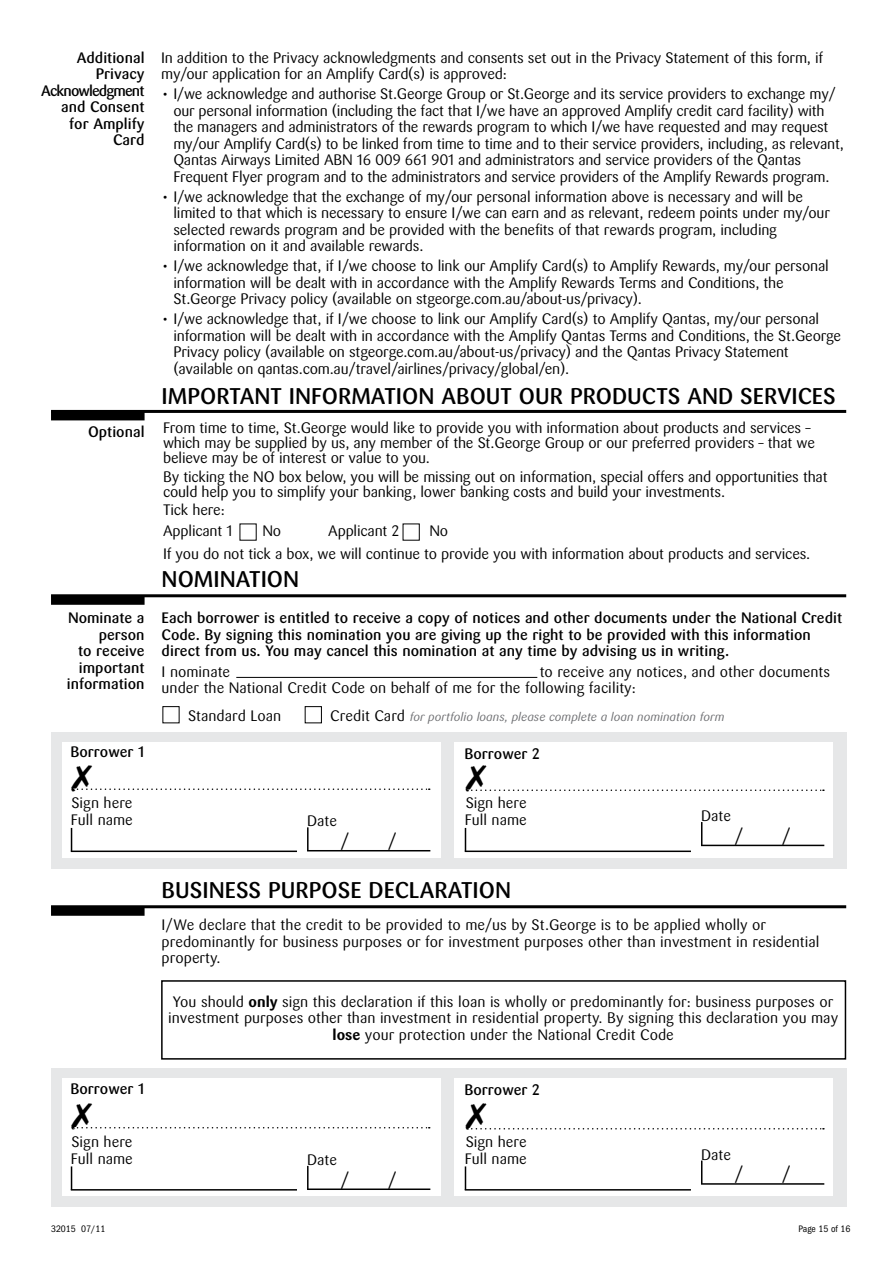
<style>
.page{position:relative;width:893px;height:1263px;background:#fff}
.page>*{position:absolute;margin:0;border:0;box-sizing:border-box;transform-origin:0 0}
.t1{font:500 22.5px "STG Sari";color:#000}
.t2{font:18px "STG Sari";color:#000}
.t3{font:15px/16.5px "STG Sari";letter-spacing:-.015em;color:#000}
.t4{font:500 15px/16.5px "STG Sari";color:#000;text-align:right}
.t5{font:italic 12px "STG Sari";color:#6d6e71}
.t6{font:condensed 9.75px "Franklin Gothic";color:#000}
.s1{font-weight:500}
.s2{font-style:normal;font-size:15px;color:#000}
.s3{font-weight:700}
</style>
<div class="page">
<div style="left:51px;top:596px;width:94px;height:9px;background:#000"></div>
<hr style="left:51px;top:594px;width:795px;height:3px;background:#000">
<div style="left:51px;top:907px;width:94px;height:9px;background:#000"></div>
<hr style="left:51px;top:905px;width:795px;height:3px;background:#000">
<hr style="left:236px;top:677px;width:301px;height:1px;background:#000">
<div style="left:305px;top:706px;width:17px;height:17px;border:1px solid #000"></div>
<div style="left:51px;top:1068px;width:795px;height:139px;background:#e6e7e8"></div>
<div style="left:63px;top:1078px;width:378px;height:118px;background:#fff"></div>
<div style="left:455px;top:1078px;width:378px;height:118px;background:#fff"></div>
<hr style="left:71px;top:1189px;width:226px;height:1px;background:#000">
<svg style="left:71px;top:1166px;width:1px;height:23px"></svg>
<hr style="left:307px;top:1188px;width:123px;height:2px;background:#000">
<hr style="left:307px;top:1166px;width:2px;height:23px;background:#000">
<hr style="left:465px;top:1189px;width:226px;height:1px;background:#000">
<svg style="left:465px;top:1166px;width:1px;height:23px"></svg>
<hr style="left:701px;top:1183px;width:123px;height:2px;background:#000">
<svg style="left:701px;top:1160px;width:1px;height:23px"></svg>
<div style="left:51px;top:411px;width:94px;height:9px;background:#000"></div>
<hr style="left:51px;top:410px;width:795px;height:3px;background:#000">
<div style="left:51px;top:732px;width:795px;height:136px;background:#e6e7e8"></div>
<div style="left:63px;top:742px;width:378px;height:115px;background:#fff"></div>
<div style="left:455px;top:742px;width:378px;height:115px;background:#fff"></div>
<hr style="left:71px;top:850px;width:226px;height:2px;background:#000">
<svg style="left:71px;top:828px;width:1px;height:22px"></svg>
<hr style="left:307px;top:850px;width:123px;height:1px;background:#000">
<hr style="left:307px;top:827px;width:2px;height:24px;background:#000">
<hr style="left:465px;top:850px;width:226px;height:2px;background:#000">
<svg style="left:465px;top:828px;width:1px;height:22px"></svg>
<hr style="left:701px;top:845px;width:123px;height:1px;background:#000">
<svg style="left:701px;top:822px;width:1px;height:23px"></svg>
<div style="left:161px;top:980px;width:685px;height:79px;border:2px solid #000"></div>
<svg style="left:72px;top:1127px;width:358px;height:2px"></svg>
<svg style="left:466px;top:1128px;width:358px;height:1px"></svg>
<svg style="left:72px;top:788px;width:358px;height:2px"></svg>
<svg style="left:466px;top:789px;width:358px;height:2px"></svg>
<p class="t3" style="left:161px;top:49px;width:664px">In addition to the Privacy acknowledgments and consents set out in the Privacy Statement of this form, if my/our application for an Amplify Card(s) is approved:</p>
<p class="t3" style="left:173px;top:86px;width:672px;text-indent:-12px">• I/we acknowledge and authorise St.George Group or St.George and its service providers to exchange my/ our personal information (including the fact that I/we have an approved Amplify credit card facility) with the managers and administrators of the rewards program to which I/we have requested and may request my/our Amplify Card(s) to be linked from time to time and to their service providers, including, as relevant, Qantas Airways Limited ABN 16 009 661 901 and administrators and service providers of the Qantas Frequent Flyer program and to the administrators and service providers of the Amplify Rewards program.</p>
<p class="t3" style="left:173px;top:188px;width:658px;text-indent:-12px">• I/we acknowledge that the exchange of my/our personal information above is necessary and will be limited to that which is necessary to ensure I/we can earn and as relevant, redeem points under my/our selected rewards program and be provided with the benefits of that rewards program, including information on it and available rewards.</p>
<p class="t3" style="left:173px;top:258px;width:657px;text-indent:-12px">• I/we acknowledge that, if I/we choose to link our Amplify Card(s) to Amplify Rewards, my/our personal information will be dealt with in accordance with the Amplify Rewards Terms and Conditions, the<br>St.George Privacy policy (available on stgeorge.com.au/about-us/privacy).</p>
<p class="t3" style="left:173px;top:310px;width:669px;text-indent:-12px">• I/we acknowledge that, if I/we choose to link our Amplify Card(s) to Amplify Qantas, my/our personal information will be dealt with in accordance with the Amplify Qantas Terms and Conditions, the St.George Privacy policy (available on stgeorge.com.au/about-us/privacy) and the Qantas Privacy Statement (available on qantas.com.au/travel/airlines/privacy/global/en).</p>
<h1 class="t1" style="left:162px;top:382px;width:676px">Important information about our products and services</h1>
<p class="t3" style="left:163px;top:420px;width:653px;line-height:15px;text-indent:-75px"><span class="s1">Optional</span> From time to time, St.George would like to provide you with information about products and services – which may be supplied by us, any member of the St.George Group or our preferred providers – that we believe may be of interest or value to you.</p>
<p class="t3" style="left:163px;top:469px;width:666px;line-height:15px">By ticking the NO box below, you will be missing out on information, special offers and opportunities that could help you to simplify your banking, lower banking costs and build your investments.</p>
<p class="t3" style="left:163px;top:499px;width:71px;line-height:21px">Tick here:<br>Applicant 1</p>
<p class="t4" style="left:41px;top:49px;width:105px">Additional<br>Privacy<br>Acknowledgment and Consent for Amplify<br>Card</p>
<p class="t3" style="left:262px;top:522px;width:20px">No</p>
<p class="t3" style="left:328px;top:522px;width:73px">Applicant 2</p>
<p class="t3" style="left:163px;top:519px;width:649px;line-height:22.5px;text-indent:266px">No<br>If you do not tick a box, we will continue to provide you with information about products and services.</p>
<p class="t4" style="left:67px;top:609px;width:79px">Nominate a person<br>to receive important information</p>
<p class="t4" style="left:70px;top:744px;width:76px">Borrower 1</p>
<h1 class="t1" style="left:162px;top:565px;width:139px">nomi nation</h1>
<p class="t4" style="left:162px;top:609px;width:682px;text-align:left">Each borrower is entitled to receive a copy of notices and other documents under the National Credit<br>Code. By signing this nomination you are giving up the right to be provided with this information direct from us. You may cancel this nomination at any time by advising us in writing.</p>
<p class="t3" style="left:162px;top:663px;width:70px">I nominate</p>
<p class="t3" style="left:162px;top:663px;width:670px;text-indent:378px">to receive any notices, and other documents under the National Credit Code on behalf of me for the following facility:</p>
<p class="t3" style="left:188px;top:707px;width:95px">Standard Loan</p>
<p class="t5" style="left:330px;top:709px;width:396px"><span class="s2">Credit Card</span> for portfolio loans, please complete a loan nomination form</p>
<p class="t4" style="left:464px;top:745px;width:77px">Borrower 2</p>
<p class="t3" style="left:71px;top:794px;width:63px">Sign here</p>
<p class="t3" style="left:466px;top:794px;width:63px">Sign here</p>
<p class="t3" style="left:465px;top:812px;width:64px">Full name</p>
<p class="t3" style="left:701px;top:807px;width:31px">Date</p>
<p class="t3" style="left:71px;top:812px;width:64px">Full name</p>
<p class="t3" style="left:307px;top:813px;width:31px">Date</p>
<p class="t2" style="left:734px;top:824px;width:11px">/</p>
<p class="t2" style="left:782px;top:824px;width:11px">/</p>
<p class="t2" style="left:341px;top:830px;width:11px">/</p>
<p class="t2" style="left:388px;top:830px;width:11px">/</p>
<h1 class="t1" style="left:162px;top:876px;width:351px">Business purpose declaration</h1>
<p class="t4" style="left:70px;top:1080px;width:76px">Borrower 1</p>
<p class="t3" style="left:162px;top:917px;width:659px">I/We declare that the credit to be provided to me/us by St.George is to be applied wholly or predominantly for business purposes or for investment purposes other than investment in residential property.</p>
<p class="t3" style="left:168px;top:993px;width:672px;text-align:center">You should <span class="s3">only</span> sign this declaration if this loan is wholly or predominantly for: business purposes or investment purposes other than investment in residential property. By signing this declaration you may <span class="s3">lose</span> your protection under the National Credit Code</p>
<p class="t4" style="left:464px;top:1081px;width:77px">Borrower 2</p>
<p class="t3" style="left:71px;top:1133px;width:63px">Sign here</p>
<p class="t3" style="left:466px;top:1133px;width:63px">Sign here</p>
<p class="t3" style="left:465px;top:1150px;width:64px">Full name</p>
<p class="t3" style="left:701px;top:1146px;width:31px">Date</p>
<p class="t3" style="left:71px;top:1150px;width:64px">Full name</p>
<p class="t3" style="left:307px;top:1151px;width:31px">Date</p>
<p class="t2" style="left:734px;top:1163px;width:11px">/</p>
<p class="t2" style="left:782px;top:1163px;width:11px">/</p>
<p class="t2" style="left:341px;top:1168px;width:11px">/</p>
<p class="t2" style="left:388px;top:1168px;width:11px">/</p>
<p class="t6" style="left:51px;top:1223px;width:56px">32015 07/11</p>
<p class="t6" style="left:799px;top:1223px;width:53px">Page 15 of 16</p>
</div>
